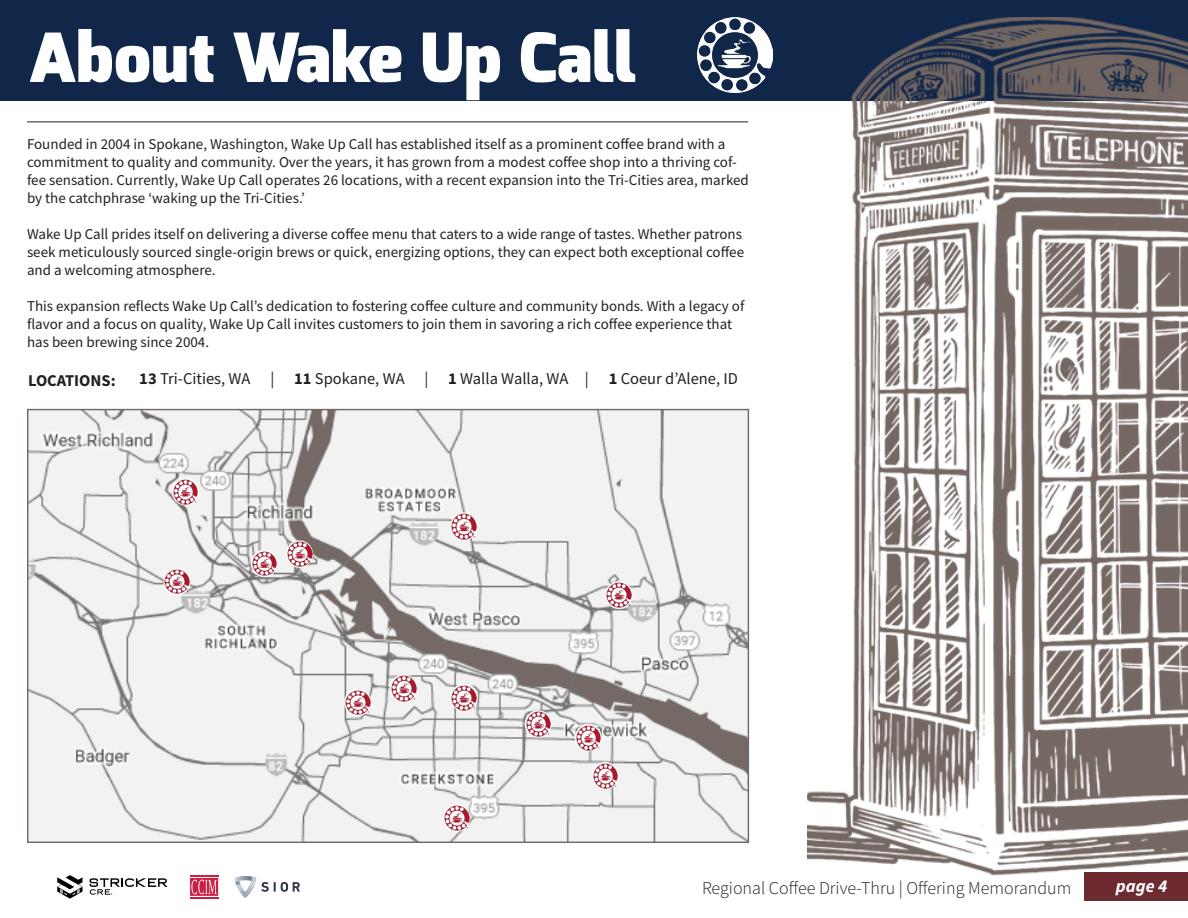
<style>
.page{position:relative;width:1188px;height:918px;background:#fff}
.page>*{position:absolute;margin:0;border:0;box-sizing:border-box;transform-origin:0 0}
.t1{font:900 67.5px "Exo";color:#fff}
.t2{font:300 18px "Source Sans Pro";color:#231f20}
.t3{font:italic 700 18px "Source Sans Pro";color:#fff}
.t4{font:16.5px "Source Sans Pro";color:#231f20}
.t5{font:700 16.5px "Source Sans Pro";color:#231f20}
.t6{font:15px/18px "Source Sans Pro";color:#231f20}
.s1{font-weight:700}
</style>
<div class="page">
<div style="left:1084px;top:873px;width:104px;height:28px;background:#6d2a31"></div>
<svg style="left:57px;top:875px;width:26px;height:24px"></svg>
<svg style="left:90px;top:878px;width:77px;height:17px"></svg>
<hr style="left:190px;top:897px;width:28px;height:2px;background:#cc1f42">
<svg style="left:190px;top:875px;width:28px;height:21px"></svg>
<svg style="left:234px;top:876px;width:66px;height:22px"></svg>
<div style="left:0;top:0;width:1188px;height:101px;background:#11274a"></div>
<img style="left:698px;top:17px;width:75px;height:76px">
<img style="left:807px;top:18px;width:381px;height:858px">
<hr style="left:27px;top:121px;width:721px;height:2px;background:#736864">
<img style="left:29px;top:411px;width:718px;height:430px">
<svg style="left:450px;top:684px;width:28px;height:28px"></svg>
<img style="left:452px;top:685px;width:25px;height:25px">
<svg style="left:450px;top:512px;width:28px;height:28px"></svg>
<img style="left:452px;top:514px;width:25px;height:25px">
<svg style="left:605px;top:581px;width:28px;height:28px"></svg>
<img style="left:607px;top:583px;width:25px;height:25px">
<svg style="left:390px;top:674px;width:27px;height:28px"></svg>
<img style="left:391px;top:676px;width:25px;height:25px">
<svg style="left:592px;top:762px;width:27px;height:27px"></svg>
<img style="left:593px;top:764px;width:25px;height:24px">
<svg style="left:443px;top:804px;width:27px;height:28px"></svg>
<img style="left:444px;top:806px;width:25px;height:25px">
<svg style="left:344px;top:689px;width:27px;height:27px"></svg>
<img style="left:346px;top:690px;width:24px;height:25px">
<div style="left:251px;top:550px;width:27px;height:27px;background:#fff;border-radius:50%"></div>
<img style="left:252px;top:551px;width:25px;height:25px">
<svg style="left:164px;top:568px;width:26px;height:27px"></svg>
<img style="left:165px;top:569px;width:25px;height:25px">
<svg style="left:172px;top:478px;width:27px;height:27px"></svg>
<img style="left:173px;top:480px;width:25px;height:24px">
<svg style="left:286px;top:540px;width:27px;height:28px"></svg>
<img style="left:288px;top:542px;width:24px;height:25px">
<svg style="left:575px;top:724px;width:27px;height:27px"></svg>
<img style="left:576px;top:725px;width:25px;height:25px">
<svg style="left:525px;top:710px;width:27px;height:28px"></svg>
<img style="left:526px;top:712px;width:25px;height:24px">
<p class="t1" style="left:28px;top:14px;width:609px">About Wake Up Call</p>
<p class="t6" style="left:27px;top:135px;width:723px">Founded in 2004 in Spokane, Washington, Wake Up Call has established itself as a prominent coffee brand with a commitment to quality and community. Over the years, it has grown from a modest coffee shop into a thriving cof&shy;fee sensation. Currently, Wake Up Call operates 26 locations, with a recent expansion into the Tri-Cities area, marked by the catchphrase ‘waking up the Tri-Cities.’</p>
<p class="t6" style="left:27px;top:225px;width:719px">Wake Up Call prides itself on delivering a diverse coffee menu that caters to a wide range of tastes. Whether patrons seek meticulously sourced single-origin brews or quick, energizing options, they can expect both exceptional coffee and a welcoming atmosphere.</p>
<p class="t6" style="left:27px;top:297px;width:719px">This expansion reflects Wake Up Call’s dedication to fostering coffee culture and community bonds. With a legacy of flavor and a focus on quality, Wake Up Call invites customers to join them in savoring a rich coffee experience that has been brewing since 2004.</p>
<p class="t5" style="left:28px;top:369px;width:89px">LOCATIONS:</p>
<p class="t4" style="left:139px;top:368px;width:600px"><span class="s1">13</span> Tri-Cities, WA | <span class="s1">11</span> Spokane, WA | <span class="s1">1</span> Walla Walla, WA | <span class="s1">1</span> Coeur d’Alene, ID</p>
<p class="t2" style="left:702px;top:877px;width:371px">Regional Coffee Drive-Thru | Offering Memorandum</p>
<p class="t3" style="left:1116px;top:874px;width:53px">page 4</p>
</div>
